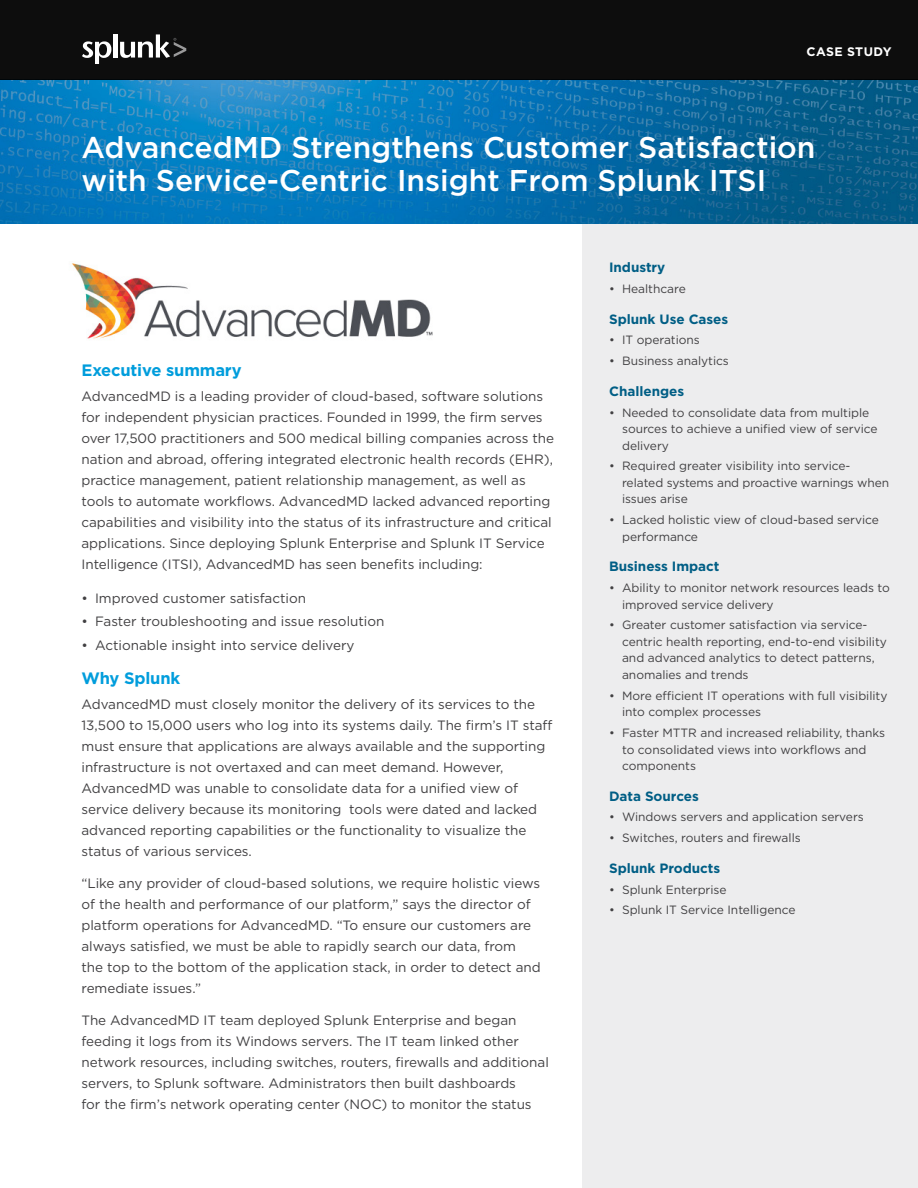
<style>
.page{position:relative;width:918px;height:1188px;background:#fff}
.page>*{position:absolute;margin:0;border:0;box-sizing:border-box;transform-origin:0 0}
.t1{font:500 30px/33px "Gotham";color:#fff}
.Blue_Subheads{font:700 16.5px "Gotham";letter-spacing:-.01em;color:#009ddc}
.Body_Text{font:13.5px/21px "Gotham";letter-spacing:-.005em;color:#414042}
.Sidebar_Subheads{font:700 13.5px "Gotham";letter-spacing:-.005em;color:#005e85}
.t2{font:700 12.3px "Gotham";letter-spacing:.03em;color:#fff}
.t3{font:12px/16.5px "Gotham";letter-spacing:-.005em;color:#414042}
</style>
<div class="page">
<div style="left:582px;top:224px;width:336px;height:964px;background:#ededee"></div>
<img style="left:0;top:80px;width:918px;height:144px">
<div style="left:0;top:0;width:918px;height:80px;background:#0d0d0d"></div>
<svg style="left:82px;top:41px;width:29px;height:23px"></svg>
<hr style="left:113px;top:34px;width:4px;height:24px;background:#fff">
<svg style="left:120px;top:34px;width:66px;height:24px"></svg>
<img style="left:71px;top:263px;width:362px;height:76px">
<p class="t2" style="left:807px;top:43px;width:86px">CASE STUDY</p>
<h1 class="t1" style="left:82px;top:131px;width:736px">AdvancedMD Strengthens Customer Satisfaction with Service-Centric Insight From Splunk ITSI</h1>
<p class="Blue_Subheads" style="left:82px;top:359px;width:162px">Executive summary</p>
<p class="Body_Text" style="left:82px;top:386px;width:474px">AdvancedMD is a leading provider of cloud-based, software solutions for independent physician practices. Founded in 1999, the firm serves over 17,500 practitioners and 500 medical billing companies across the nation and abroad, offering integrated electronic health records (EHR), practice management, patient relationship management, as well as tools to automate workflows. AdvancedMD lacked advanced reporting capabilities and visibility into the status of its infrastructure and critical applications. Since deploying Splunk Enterprise and Splunk IT Service Intelligence (ITSI), AdvancedMD has seen benefits including:</p>
<p class="Body_Text" style="left:82px;top:587px;width:226px">• Improved customer satisfaction</p>
<p class="Body_Text" style="left:82px;top:611px;width:305px">• Faster troubleshooting and issue resolution</p>
<p class="Body_Text" style="left:82px;top:634px;width:274px">• Actionable insight into service delivery</p>
<p class="Blue_Subheads" style="left:82px;top:667px;width:100px">Why Splunk</p>
<p class="Body_Text" style="left:82px;top:694px;width:472px">AdvancedMD must closely monitor the delivery of its services to the 13,500 to 15,000 users who log into its systems daily. The firm’s IT staff must ensure that applications are always available and the supporting infrastructure is not overtaxed and can meet demand. However, AdvancedMD was unable to consolidate data for a unified view of service delivery because its monitoring tools were dated and lacked advanced reporting capabilities or the functionality to visualize the status of various services.</p>
<p class="Body_Text" style="left:82px;top:873px;width:461px">“Like any provider of cloud-based solutions, we require holistic views of the health and performance of our platform,” says the director of platform operations for AdvancedMD. “To ensure our customers are always satisfied, we must be able to rapidly search our data, from the top to the bottom of the application stack, in order to detect and remediate issues.”</p>
<p class="Body_Text" style="left:82px;top:1010px;width:469px">The AdvancedMD IT team deployed Splunk Enterprise and began feeding it logs from its Windows servers. The IT team linked other network resources, including switches, routers, firewalls and additional servers, to Splunk software. Administrators then built dashboards<br>for the firm’s network operating center (NOC) to monitor the status</p>
<p class="Sidebar_Subheads" style="left:609px;top:258px;width:58px">Industry</p>
<p class="t3" style="left:609px;top:280px;width:78px">• Healthcare</p>
<p class="Sidebar_Subheads" style="left:609px;top:310px;width:121px">Splunk Use Cases</p>
<p class="t3" style="left:609px;top:332px;width:92px">• IT operations</p>
<p class="t3" style="left:609px;top:352px;width:121px">• Business analytics</p>
<p class="Sidebar_Subheads" style="left:609px;top:382px;width:77px">Challenges</p>
<p class="t3" style="left:622px;top:404px;width:257px;text-indent:-13px">• Needed to consolidate data from multiple sources to achieve a unified view of service delivery</p>
<p class="t3" style="left:622px;top:458px;width:268px;text-indent:-13px">• Required greater visibility into service&shy;related systems and proactive warnings when issues arise</p>
<p class="t3" style="left:622px;top:511px;width:258px;text-indent:-13px">• Lacked holistic view of cloud-based service performance</p>
<p class="Sidebar_Subheads" style="left:609px;top:558px;width:112px">Business Impact</p>
<p class="t3" style="left:622px;top:579px;width:269px;text-indent:-13px">• Ability to monitor network resources leads to improved service delivery</p>
<p class="t3" style="left:622px;top:617px;width:266px;text-indent:-13px">• Greater customer satisfaction via service&shy;centric health reporting, end-to-end visibility and advanced analytics to detect patterns, anomalies and trends</p>
<p class="t3" style="left:622px;top:687px;width:267px;text-indent:-13px">• More efficient IT operations with full visibility into complex processes</p>
<p class="t3" style="left:622px;top:724px;width:265px;text-indent:-13px">• Faster MTTR and increased reliability, thanks to consolidated views into workflows and components</p>
<p class="Sidebar_Subheads" style="left:609px;top:787px;width:91px">Data Sources</p>
<p class="t3" style="left:609px;top:809px;width:256px">• Windows servers and application servers</p>
<p class="t3" style="left:609px;top:830px;width:193px">• Switches, routers and firewalls</p>
<p class="Sidebar_Subheads" style="left:609px;top:859px;width:113px">Splunk Products</p>
<p class="t3" style="left:609px;top:881px;width:119px">• Splunk Enterprise</p>
<p class="t3" style="left:609px;top:902px;width:188px">• Splunk IT Service Intelligence</p>
</div>
